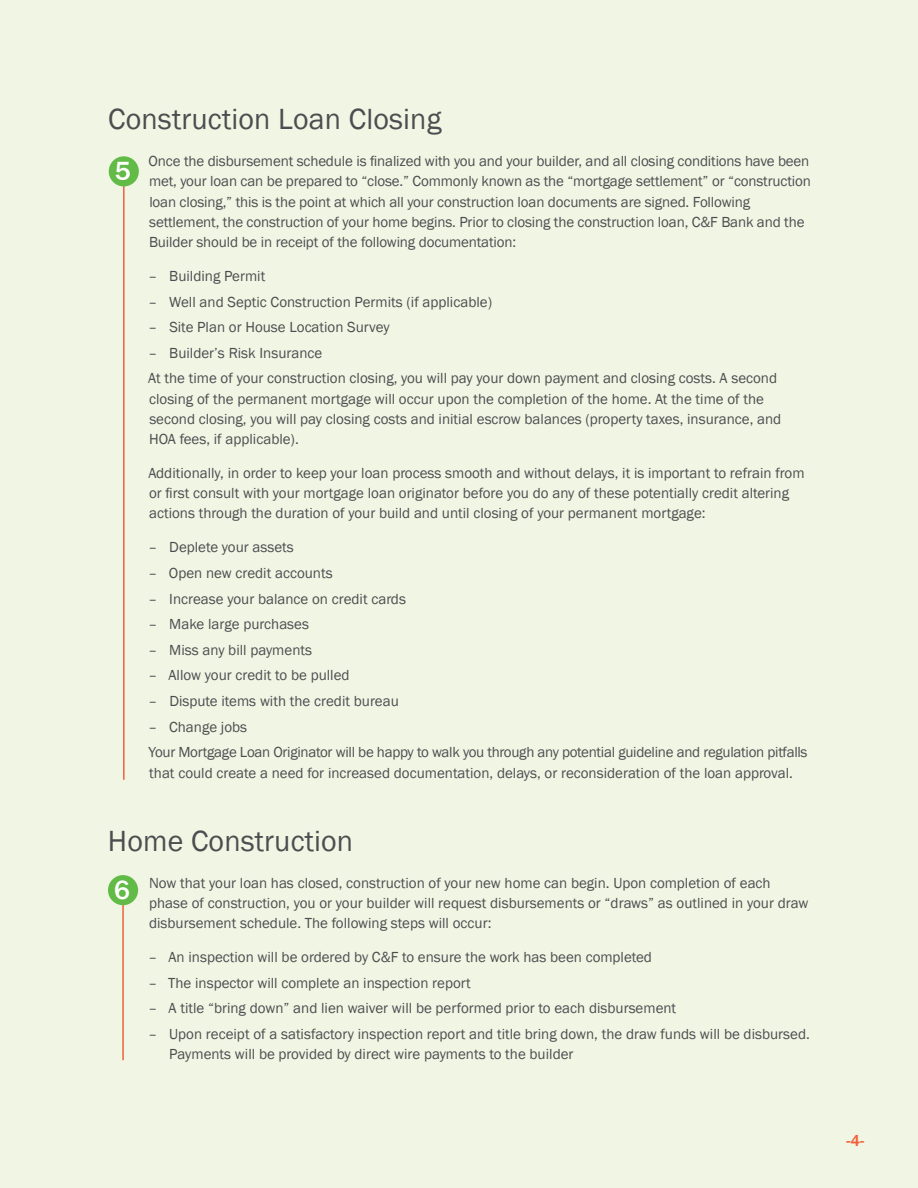
<style>
.page{position:relative;width:918px;height:1188px;background:#f0f5e4}
.page>*{position:absolute;margin:0;border:0;box-sizing:border-box;transform-origin:0 0}
.t1{font:30px "Franklin Gothic";letter-spacing:.005em;color:#4d4d4f}
.t2{font:500 27px "Franklin Gothic";color:#fff}
.t3{font:500 16.5px "Franklin Gothic";color:#f1613d}
.t4{font:15px/20.2px "Franklin Gothic";color:#4d4d4f}
.t5{font:15px/25.7px "Franklin Gothic";letter-spacing:-.02em;color:#4d4d4f}
</style>
<div class="page">
<hr style="left:123px;top:163px;width:2px;height:617px;background:#f1613d">
<div style="left:109px;top:156px;width:30px;height:30px;background:#62bb46;border-radius:50%"></div>
<hr style="left:122px;top:882px;width:2px;height:178px;background:#f1613d">
<div style="left:108px;top:875px;width:30px;height:30px;background:#62bb46;border-radius:50%"></div>
<h1 class="t1" style="left:108px;top:100px;width:335px">Construction Loan Closing</h1>
<p class="t4" style="left:149px;top:151px;width:664px">Once the disbursement schedule is finalized with you and your builder, and all closing conditions have been met, your loan can be prepared to “close.” Commonly known as the “mortgage settlement” or “construction loan closing,” this is the point at which all your construction loan documents are signed. Following settlement, the construction of your home begins. Prior to closing the construction loan, C&amp;F Bank and the Builder should be in receipt of the following documentation:</p>
<p class="t4" style="left:148px;top:266px;width:118px">– Building Permit</p>
<p class="t4" style="left:148px;top:292px;width:345px">– Well and Septic Construction Permits (if applicable)</p>
<p class="t4" style="left:148px;top:317px;width:243px">– Site Plan or House Location Survey</p>
<p class="t4" style="left:148px;top:340px;width:630px;line-height:25.7px">– Builder’s Risk Insurance<br>At the time of your construction closing, you will pay your down payment and closing costs. A second</p>
<p class="t4" style="left:149px;top:389px;width:634px">closing of the permanent mortgage will occur upon the completion of the home. At the time of the second closing, you will pay closing costs and initial escrow balances (property taxes, insurance, and<br>HOA fees, if applicable).</p>
<p class="t4" style="left:148px;top:463px;width:658px">Additionally, in order to keep your loan process smooth and without delays, it is important to refrain from or first consult with your mortgage loan originator before you do any of these potentially credit altering actions through the duration of your build and until closing of your permanent mortgage:</p>
<p class="t4" style="left:148px;top:537px;width:147px">– Deplete your assets</p>
<p class="t4" style="left:148px;top:563px;width:186px">– Open new credit accounts</p>
<p class="t4" style="left:148px;top:589px;width:259px">– Increase your balance on credit cards</p>
<p class="t4" style="left:148px;top:614px;width:162px">– Make large purchases</p>
<p class="t4" style="left:148px;top:640px;width:165px">– Miss any bill payments</p>
<p class="t4" style="left:148px;top:666px;width:203px">– Allow your credit to be pulled</p>
<p class="t4" style="left:148px;top:691px;width:252px">– Dispute items with the credit bureau</p>
<p class="t5" style="left:148px;top:714px;width:661px">– Change jobs<br>Your Mortgage Loan Originator will be happy to walk you through any potential guideline and regulation pitfalls</p>
<p class="t4" style="left:149px;top:763px;width:645px">that could create a need for increased documentation, delays, or reconsideration of the loan approval.</p>
<h2 class="t2" style="left:115px;top:154px;width:17px">5</h2>
<h1 class="t1" style="left:108px;top:822px;width:247px">Home Construction</h1>
<p class="t4" style="left:149px;top:873px;width:661px">Now that your loan has closed, construction of your new home can begin. Upon completion of each phase of construction, you or your builder will request disbursements or “draws” as outlined in your draw disbursement schedule. The following steps will occur:</p>
<p class="t4" style="left:148px;top:947px;width:505px">– An inspection will be ordered by C&amp;F to ensure the work has been completed</p>
<p class="t4" style="left:148px;top:973px;width:324px">– The inspector will complete an inspection report</p>
<p class="t4" style="left:148px;top:999px;width:529px">– A title “bring down” and lien waiver will be performed prior to each disbursement</p>
<p class="t4" style="left:169px;top:1024px;width:642px;text-indent:-21px">– Upon receipt of a satisfactory inspection report and title bring down, the draw funds will be disbursed.<br>Payments will be provided by direct wire payments to the builder</p>
<h2 class="t2" style="left:114px;top:873px;width:17px">6</h2>
<p class="t3" style="left:846px;top:1130px;width:19px">-4-</p>
</div>
